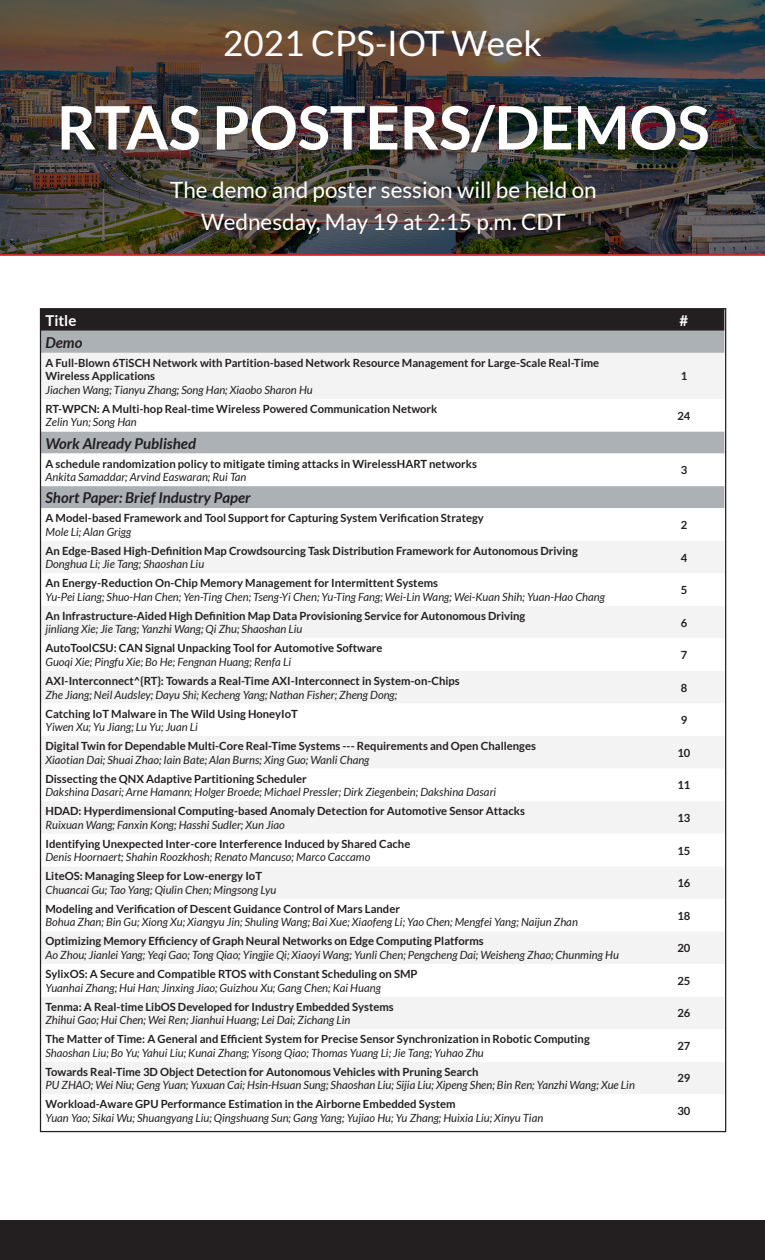
<style>
.page{position:relative;width:765px;height:1260px;background:#fff}
.page>*{position:absolute;margin:0;border:0;box-sizing:border-box;transform-origin:0 0}
.t1{font:700 60px "Lato";color:#fff}
.t2{font:35px "Lato";color:#fff}
.t3{font:22.5px "Lato";color:#fff}
.t4{font:italic 700 15px "Lato";color:#231f20}
.t5{font:700 15px "Lato";color:#fff}
.t6{font:700 11.25px/13.5px "Lato";color:#231f20}
.t7{font:italic 11.25px/13.5px "Lato";color:#231f20}
.s1{font-weight:400;font-style:italic}
.s2{font-weight:700;font-style:normal}
</style>
<div class="page">
<img style="left:0;top:0;width:765px;height:254px">
<div style="left:0;top:1220px;width:765px;height:40px;background:#231f20"></div>
<hr style="left:0;top:254px;width:765px;height:1px;background:#d1232a">
<div style="left:42px;top:310px;width:682px;height:21px;background:#231f20"></div>
<div style="left:42px;top:331px;width:682px;height:22px;background:#acb1b6"></div>
<div style="left:42px;top:353px;width:682px;height:46px;background:#f3f3f4"></div>
<svg style="left:42px;top:431px;width:682px;height:663px;fill:#f5f5f6"></svg>
<p class="t2" style="left:223px;top:24px;width:320px">2021 CPS-IOT Week</p>
<p class="t1" style="left:57px;top:93px;width:654px">RTAS POSTERS/DEMOS</p>
<p class="t3" style="left:170px;top:178px;width:428px">The demo and poster session will be held on</p>
<p class="t3" style="left:201px;top:209px;width:366px">Wednesday, May 19 at 2:15 p.m. CDT</p>
<p class="t5" style="left:46px;top:312px;width:32px">Title</p>
<p class="t5" style="left:680px;top:312px;width:10px">#</p>
<p class="t4" style="left:46px;top:334px;width:38px">Demo</p>
<p class="t6" style="left:46px;top:356px;width:555px">A Full-Blown 6TiSCH Network with Partition-based Network Resource Management for Large-Scale Real-Time<br>Wireless Applications<br><span class="s1">Jiachen Wang; Tianyu Zhang; Song Han; Xiaobo Sharon Hu</span></p>
<p class="t6" style="left:681px;top:369px;width:8px">1</p>
<p class="t6" style="left:46px;top:402px;width:393px">RT-WPCN: A Multi-hop Real-time Wireless Powered Communication Network<br><span class="s1">Zelin Yun; Song Han</span></p>
<p class="t6" style="left:677px;top:409px;width:15px">24</p>
<p class="t4" style="left:46px;top:434px;width:152px">Work Already Published</p>
<p class="t6" style="left:46px;top:457px;width:433px">A schedule randomization policy to mitigate timing attacks in WirelessHART networks<br><span class="s1">Ankita Samaddar; Arvind Easwaran; Rui Tan</span></p>
<p class="t6" style="left:681px;top:463px;width:8px">3</p>
<p class="t4" style="left:46px;top:489px;width:207px">Short Paper: Brief Industry Paper</p>
<p class="t6" style="left:46px;top:511px;width:440px">A Model-based Framework and Tool Support for Capturing System Verification Strategy<br><span class="s1">Mole Li; Alan Grigg</span></p>
<p class="t6" style="left:681px;top:518px;width:8px">2</p>
<p class="t6" style="left:46px;top:544px;width:534px">An Edge-Based High-Definition Map Crowdsourcing Task Distribution Framework for Autonomous Driving<br><span class="s1">Donghua Li; Jie Tang; Shaoshan Liu</span></p>
<p class="t6" style="left:681px;top:551px;width:8px">4</p>
<p class="t7" style="left:46px;top:577px;width:561px"><span class="s2">An Energy-Reduction On-Chip Memory Management for Intermittent Systems<br></span>Yu-Pei Liang; Shuo-Han Chen; Yen-Ting Chen; Tseng-Yi Chen; Yu-Ting Fang; Wei-Lin Wang; Wei-Kuan Shih; Yuan-Hao Chang</p>
<p class="t6" style="left:681px;top:583px;width:8px">5</p>
<p class="t6" style="left:46px;top:609px;width:481px">An Infrastructure-Aided High Definition Map Data Provisioning Service for Autonomous Driving <span class="s1">jinliang Xie; Jie Tang; Yanzhi Wang; Qi Zhu; Shaoshan Liu</span></p>
<p class="t6" style="left:681px;top:616px;width:8px">6</p>
<p class="t6" style="left:46px;top:641px;width:339px">AutoToolCSU: CAN Signal Unpacking Tool for Automotive Software<br><span class="s1">Guoqi Xie; Pingfu Xie; Bo He; Fengnan Huang; Renfa Li</span></p>
<p class="t6" style="left:681px;top:648px;width:8px">7</p>
<p class="t6" style="left:46px;top:674px;width:416px">AXI-Interconnect^{RT}: Towards a Real-Time AXI-Interconnect in System-on-Chips<br><span class="s1">Zhe Jiang; Neil Audsley; Dayu Shi; Kecheng Yang; Nathan Fisher; Zheng Dong;</span></p>
<p class="t6" style="left:681px;top:681px;width:8px">8</p>
<p class="t6" style="left:46px;top:707px;width:254px">Catching IoT Malware in The Wild Using HoneyIoT<br><span class="s1">Yiwen Xu; Yu Jiang; Lu Yu; Juan Li</span></p>
<p class="t6" style="left:681px;top:713px;width:8px">9</p>
<p class="t6" style="left:46px;top:739px;width:492px">Digital Twin for Dependable Multi-Core Real-Time Systems --- Requirements and Open Challenges<br><span class="s1">Xiaotian Dai; Shuai Zhao; Iain Bate; Alan Burns; Xing Guo; Wanli Chang</span></p>
<p class="t6" style="left:677px;top:746px;width:15px">10</p>
<p class="t7" style="left:46px;top:772px;width:452px"><span class="s2">Dissecting the QNX Adaptive Partitioning Scheduler<br></span>Dakshina Dasari; Arne Hamann; Holger Broede; Michael Pressler; Dirk Ziegenbein; Dakshina Dasari</p>
<p class="t6" style="left:677px;top:778px;width:15px">11</p>
<p class="t6" style="left:46px;top:804px;width:481px">HDAD: Hyperdimensional Computing-based Anomaly Detection for Automotive Sensor Attacks<br><span class="s1">Ruixuan Wang; Fanxin Kong; Hasshi Sudler; Xun Jiao</span></p>
<p class="t6" style="left:677px;top:811px;width:15px">13</p>
<p class="t6" style="left:46px;top:837px;width:366px">Identifying Unexpected Inter-core Interference Induced by Shared Cache</p>
<p class="t7" style="left:46px;top:851px;width:326px">Denis Hoornaert; Shahin Roozkhosh; Renato Mancuso; Marco Caccamo</p>
<p class="t6" style="left:677px;top:844px;width:15px">15</p>
<p class="t7" style="left:46px;top:870px;width:232px"><span class="s2">LiteOS: Managing Sleep for Low-energy IoT<br></span>Chuancai Gu; Tao Yang; Qiulin Chen; Mingsong Lyu</p>
<p class="t6" style="left:677px;top:876px;width:15px">16</p>
<p class="t7" style="left:46px;top:902px;width:534px"><span class="s2">Modeling and Verification of Descent Guidance Control of Mars Lander<br></span>Bohua Zhan; Bin Gu; Xiong Xu; Xiangyu Jin; Shuling Wang; Bai Xue; Xiaofeng Li; Yao Chen; Mengfei Yang; Naijun Zhan</p>
<p class="t6" style="left:677px;top:909px;width:15px">18</p>
<p class="t7" style="left:46px;top:935px;width:575px"><span class="s2">Optimizing Memory Efficiency of Graph Neural Networks on Edge Computing Platforms<br></span>Ao Zhou; Jianlei Yang; Yeqi Gao; Tong Qiao; Yingjie Qi; Xiaoyi Wang; Yunli Chen; Pengcheng Dai; Weisheng Zhao; Chunming Hu</p>
<p class="t6" style="left:677px;top:941px;width:15px">20</p>
<p class="t6" style="left:46px;top:967px;width:374px">SylixOS: A Secure and Compatible RTOS with Constant Scheduling on SMP<br><span class="s1">Yuanhai Zhang; Hui Han; Jinxing Jiao; Guizhou Xu; Gang Chen; Kai Huang</span></p>
<p class="t6" style="left:677px;top:974px;width:15px">25</p>
<p class="t6" style="left:46px;top:1000px;width:350px">Tenma: A Real-time LibOS Developed for Industry Embedded Systems<br><span class="s1">Zhihui Gao; Hui Chen; Wei Ren; Jianhui Huang; Lei Dai; Zichang Lin</span></p>
<p class="t6" style="left:677px;top:1006px;width:15px">26</p>
<p class="t6" style="left:46px;top:1032px;width:546px">The Matter of Time: A General and Efficient System for Precise Sensor Synchronization in Robotic Computing<br><span class="s1">Shaoshan Liu; Bo Yu; Yahui Liu; Kunai Zhang; Yisong Qiao; Thomas Yuang Li; Jie Tang; Yuhao Zhu</span></p>
<p class="t6" style="left:677px;top:1039px;width:15px">27</p>
<p class="t7" style="left:46px;top:1065px;width:591px"><span class="s2">Towards Real-Time 3D Object Detection for Autonomous Vehicles with Pruning Search<br></span>PU ZHAO; Wei Niu; Geng Yuan; Yuxuan Cai; Hsin-Hsuan Sung; Shaoshan Liu; Sijia Liu; Xipeng Shen; Bin Ren; Yanzhi Wang; Xue Lin</p>
<p class="t6" style="left:677px;top:1071px;width:15px">29</p>
<p class="t7" style="left:46px;top:1098px;width:499px"><span class="s2">Workload-Aware GPU Performance Estimation in the Airborne Embedded System<br></span>Yuan Yao; Sikai Wu; Shuangyang Liu; Qingshuang Sun; Gang Yang; Yujiao Hu; Yu Zhang; Huixia Liu; Xinyu Tian</p>
<p class="t6" style="left:677px;top:1104px;width:15px">30</p>
</div>
